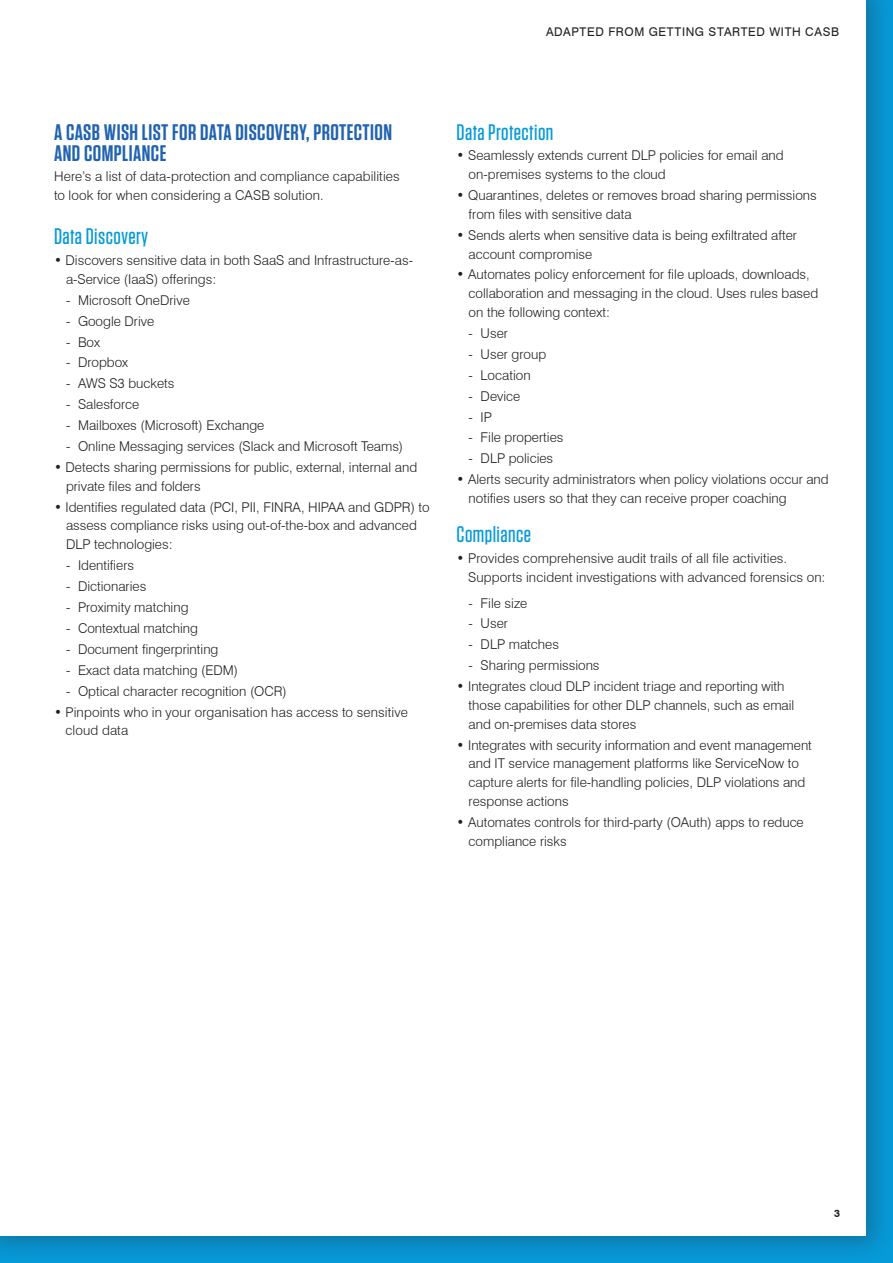
<style>
.page{position:relative;width:893px;height:1263px;background:#fff}
.page>*{position:absolute;margin:0;border:0;box-sizing:border-box;transform-origin:0 0}
.t1{font:600 22.5px/21px "Tungsten";letter-spacing:.02em;color:#2163b0}
.t2{font:500 22.5px "Tungsten";letter-spacing:.02em;color:#069ad9}
.t3{font:300 13.5px/18.8px "Swiss 721 BT";color:#231f20}
.t4{font:12px "Swiss 721 BT";letter-spacing:.05em;color:#231f20}
.t5{font:700 10.5px "Swiss 721 BT";color:#231f20}
</style>
<div class="page">
<div style="left:0;top:0;width:893px;height:1263px;background:#231f20;opacity:.3"></div>
<div style="left:0;top:0;width:866px;height:1236px;background:#fff"></div>
<p class="t4" style="left:546px;top:25px;width:294px">ADAPTED FROM GETTING STARTED WITH CASB</p>
<h1 class="t1" style="left:54px;top:122px;width:340px">A CASB WISH LIST FOR DATA DISCOVERY, PROTECTION<br>AND COMPLIANCE</h1>
<p class="t3" style="left:54px;top:167px;width:347px">Here’s a list of data-protection and compliance capabilities to look for when considering a CASB solution.</p>
<h1 class="t2" style="left:54px;top:225px;width:96px">Data Discovery</h1>
<p class="t3" style="left:66px;top:251px;width:349px;text-indent:-12px">• Discovers sensitive data in both SaaS and Infrastructure-as&shy;a‑Service (IaaS) offerings:</p>
<p class="t3" style="left:66px;top:290px;width:125px">- Microsoft OneDrive</p>
<p class="t3" style="left:66px;top:311px;width:90px">- Google Drive</p>
<p class="t3" style="left:66px;top:332px;width:36px">- Box</p>
<p class="t3" style="left:66px;top:353px;width:64px">- Dropbox</p>
<p class="t3" style="left:66px;top:374px;width:110px">- AWS S3 buckets</p>
<p class="t3" style="left:66px;top:395px;width:75px">- Salesforce</p>
<p class="t3" style="left:66px;top:416px;width:200px">- Mailboxes (Microsoft) Exchange</p>
<p class="t3" style="left:66px;top:437px;width:339px">- Online Messaging services (Slack and Microsoft Teams)</p>
<p class="t3" style="left:66px;top:458px;width:353px;text-indent:-12px">• Detects sharing permissions for public, external, internal and private files and folders</p>
<p class="t3" style="left:66px;top:497px;width:365px;text-indent:-12px">• Identifies regulated data (PCI, PII, FINRA, HIPAA and GDPR) to assess compliance risks using out-of-the-box and advanced<br>DLP technologies:</p>
<p class="t3" style="left:66px;top:556px;width:70px">- Identifiers</p>
<p class="t3" style="left:66px;top:577px;width:82px">- Dictionaries</p>
<p class="t3" style="left:66px;top:598px;width:124px">- Proximity matching</p>
<p class="t3" style="left:66px;top:619px;width:133px">- Contextual matching</p>
<p class="t3" style="left:66px;top:639px;width:154px">- Document fingerprinting</p>
<p class="t3" style="left:66px;top:660px;width:174px">- Exact data matching (EDM)</p>
<p class="t3" style="left:66px;top:681px;width:222px">- Optical character recognition (OCR)</p>
<p class="t3" style="left:66px;top:702px;width:344px;text-indent:-12px">• Pinpoints who in your organisation has access to sensitive cloud data</p>
<h1 class="t2" style="left:457px;top:120px;width:98px">Data Protection</h1>
<p class="t3" style="left:469px;top:146px;width:317px;text-indent:-12px">• Seamlessly extends current DLP policies for email and on‑premises systems to the cloud</p>
<p class="t3" style="left:469px;top:186px;width:350px;text-indent:-12px">• Quarantines, deletes or removes broad sharing permissions from files with sensitive data</p>
<p class="t3" style="left:469px;top:225px;width:330px;text-indent:-12px">• Sends alerts when sensitive data is being exfiltrated after account compromise</p>
<p class="t3" style="left:469px;top:265px;width:351px;text-indent:-12px">• Automates policy enforcement for file uploads, downloads, collaboration and messaging in the cloud. Uses rules based on the following context:</p>
<p class="t3" style="left:469px;top:324px;width:41px">- User</p>
<p class="t3" style="left:469px;top:344px;width:79px">- User group</p>
<p class="t3" style="left:469px;top:365px;width:64px">- Location</p>
<p class="t3" style="left:469px;top:386px;width:53px">- Device</p>
<p class="t3" style="left:469px;top:407px;width:25px">- IP</p>
<p class="t3" style="left:469px;top:428px;width:96px">- File properties</p>
<p class="t3" style="left:469px;top:449px;width:86px">- DLP policies</p>
<p class="t3" style="left:469px;top:470px;width:362px;text-indent:-12px">• Alerts security administrators when policy violations occur and notifies users so that they can receive proper coaching</p>
<h1 class="t2" style="left:457px;top:523px;width:76px">Compliance</h1>
<p class="t3" style="left:468px;top:549px;width:359px;text-indent:-12px">• Provides comprehensive audit trails of all file activities.<br>Supports incident investigations with advanced forensics on:</p>
<p class="t3" style="left:469px;top:593px;width:60px">- File size</p>
<p class="t3" style="left:469px;top:614px;width:41px">- User</p>
<p class="t3" style="left:469px;top:635px;width:92px">- DLP matches</p>
<p class="t3" style="left:469px;top:656px;width:132px">- Sharing permissions</p>
<p class="t3" style="left:469px;top:677px;width:327px;text-indent:-12px">• Integrates cloud DLP incident triage and reporting with those capabilities for other DLP channels, such as email and on‑premises data stores</p>
<p class="t3" style="left:469px;top:735px;width:345px;text-indent:-12px">• Integrates with security information and event management and IT service management platforms like ServiceNow to capture alerts for file-handling policies, DLP violations and response actions</p>
<p class="t3" style="left:469px;top:812px;width:337px;text-indent:-12px">• Automates controls for third-party (OAuth) apps to reduce compliance risks</p>
<p class="t5" style="left:834px;top:1207px;width:7px">3</p>
</div>
